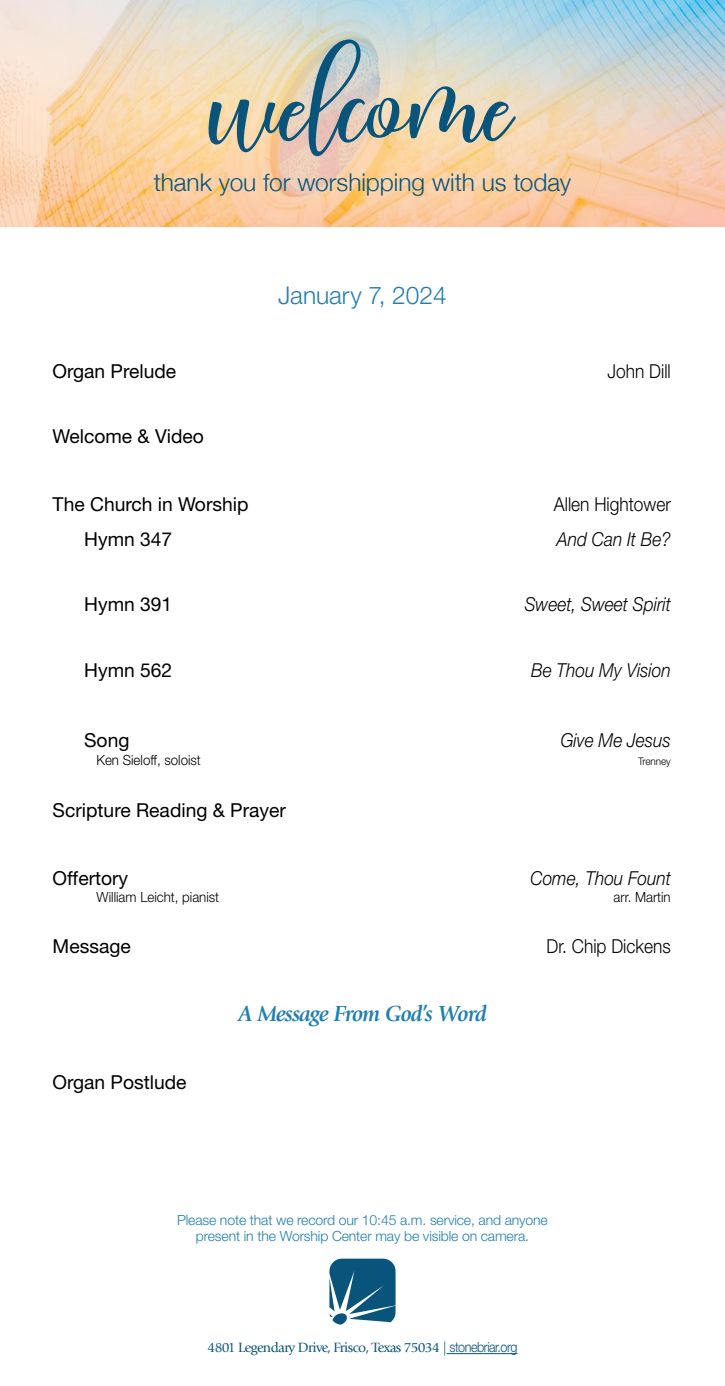
<style>
.page{position:relative;width:725px;height:1386px;background:#fff}
.page>*{position:absolute;margin:0;border:0;box-sizing:border-box;transform-origin:0 0}
.t1{font:117.25px "Malficent Script";color:#08547a}
.t2{font:300 24.5px "Helvetica Neue";color:#08547a}
.t3{font:300 24.5px "Helvetica Neue LT Std";color:#207fb0}
.t4{font:italic 700 22.75px "Giovanni Std";letter-spacing:-.045em;color:#207fb0}
.t5{font:19.25px "Helvetica Neue LT Std";color:#000}
.t6{font:italic 300 19.25px "Helvetica Neue LT Std";color:#000;scale:.9 1}
.t7{font:300 19.25px "Helvetica Neue LT Std";color:#000;scale:.9 1}
.t8{font:300 14px/16.8px "Helvetica Neue LT Std";letter-spacing:-.01em;color:#207fb0;text-align:center}
.t9{font:14px "Giovanni Std";letter-spacing:-.04em;color:#08547a}
.t10{font:300 14px "Helvetica Neue LT Std";color:#000;scale:.95 1}
.t11{font:300 10.5px "Helvetica Neue LT Std";letter-spacing:-.01em;color:#000;scale:.95 1}
.s1{font-family:"Helvetica Neue LT Std";font-weight:300}
</style>
<div class="page">
<img style="left:0;top:0;width:724px;height:227px">
<svg style="left:329px;top:1259px;width:66px;height:66px"></svg>
<hr style="left:446px;top:1353px;width:71px;height:1px;background:#08547a">
<h1 class="t1" style="left:209px;top:34px;width:305px">welcome</h1>
<p class="t2" style="left:154px;top:163px;width:419px">thank you for worshipping with us today</p>
<p class="t3" style="left:278px;top:280px;width:170px">January 7, 2024</p>
<p class="t5" style="left:53px;top:359px;width:125px">Organ Prelude</p>
<p class="t7" style="left:607px;top:359px;width:72px">John Dill</p>
<p class="t5" style="left:53px;top:424px;width:153px">Welcome &amp; Video</p>
<p class="t5" style="left:53px;top:492px;width:197px">The Church in Worship</p>
<p class="t7" style="left:554px;top:492px;width:131px">Allen Hightower</p>
<p class="t5" style="left:84px;top:527px;width:90px">Hymn 347</p>
<p class="t6" style="left:556px;top:527px;width:128px">And Can It Be?</p>
<p class="t5" style="left:84px;top:593px;width:90px">Hymn 391</p>
<p class="t6" style="left:524px;top:593px;width:164px">Sweet, Sweet Spirit</p>
<p class="t5" style="left:84px;top:659px;width:90px">Hymn 562</p>
<p class="t6" style="left:531px;top:659px;width:157px">Be Thou My Vision</p>
<p class="t5" style="left:84px;top:729px;width:47px">Song</p>
<p class="t6" style="left:560px;top:729px;width:124px">Give Me Jesus</p>
<p class="t10" style="left:96px;top:751px;width:111px">Ken Sieloff, soloist</p>
<p class="t11" style="left:638px;top:755px;width:36px">Trenney</p>
<p class="t5" style="left:53px;top:799px;width:235px">Scripture Reading &amp; Prayer</p>
<p class="t5" style="left:53px;top:867px;width:77px">Offertory</p>
<p class="t6" style="left:530px;top:867px;width:157px">Come, Thou Fount</p>
<p class="t10" style="left:96px;top:888px;width:131px">William Leicht, pianist</p>
<p class="t10" style="left:613px;top:888px;width:62px">arr. Martin</p>
<p class="t5" style="left:53px;top:935px;width:80px">Message</p>
<p class="t7" style="left:546px;top:934px;width:139px">Dr. Chip Dickens</p>
<p class="t5" style="left:53px;top:1070px;width:135px">Organ Postlude</p>
<p class="t4" style="left:238px;top:1001px;width:250px">A Message From God’s Word</p>
<p class="t8" style="left:177px;top:1211px;width:372px">Please note that we record our 10:45 a.m. service, and anyone present in the Worship Center may be visible on camera.</p>
<p class="t9" style="left:207px;top:1340px;width:311px">4801 Legendary Drive, Frisco, Texas 75034 | <span class="s1">stonebriar.org</span></p>
</div>
